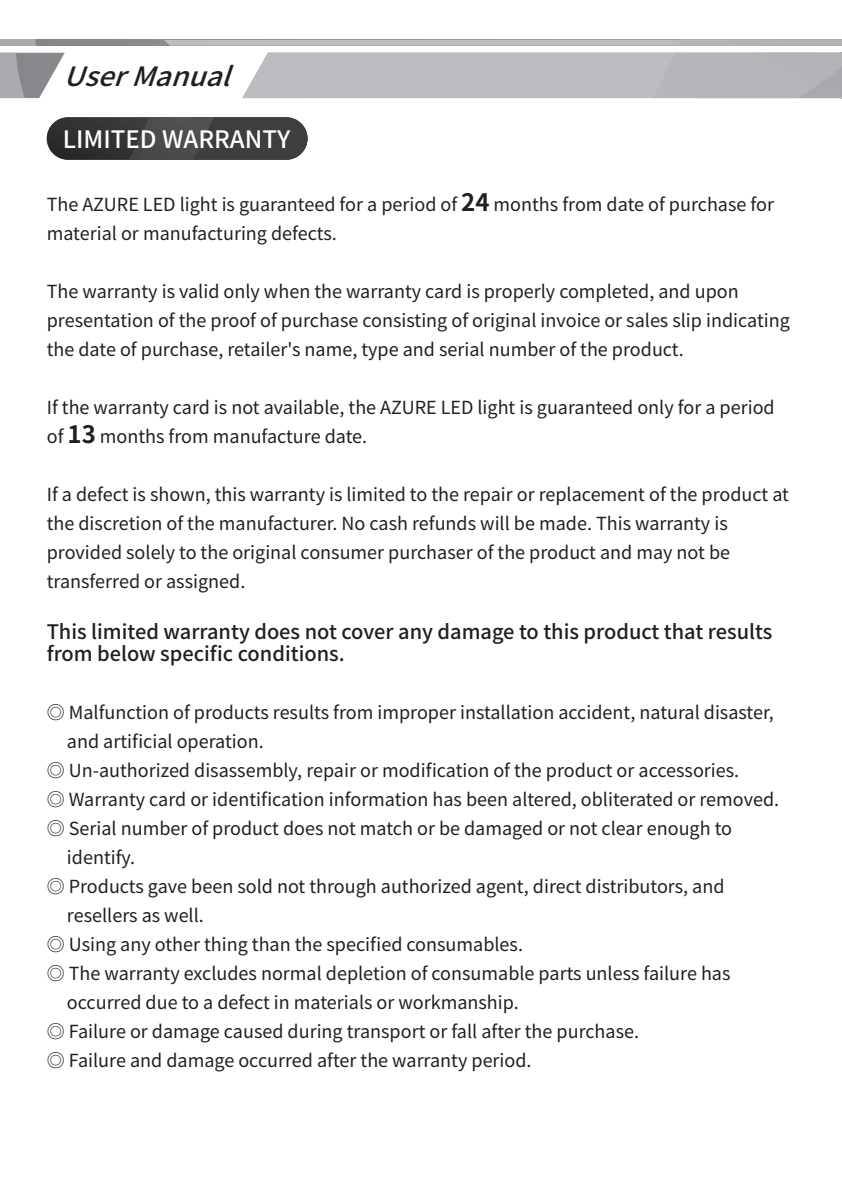
<style>
.page{position:relative;width:842px;height:1191px;background:#fff}
.page>*{position:absolute;margin:0;border:0;box-sizing:border-box;transform-origin:0 0}
.t1{font:italic 500 26.6px "Noto Sans CJ Ktc";color:#231f20;scale:1.05 1}
.t2{font:500 24px "Noto Sans CJ Ktc";color:#fff}
.t3{font:500 20px/22px "Noto Sans CJ Ktc";color:#231f20}
.t4{font:18px/29px "Noto Sans CJ Ktc";color:#231f20}
.s1{font-weight:700;font-size:24px}
</style>
<div class="page">
<svg style="left:0;top:53px;width:65px;height:45px"></svg>
<svg style="left:242px;top:53px;width:600px;height:45px;background:#bbbcbf"></svg>
<svg style="left:0;top:40px;width:842px;height:6px;background:#afb0b3"></svg>
<svg style="left:47px;top:117px;width:261px;height:43px;background:#444445"></svg>
<h1 class="t1" style="left:63px;top:61px;width:184px">UserManual</h1>
<h2 class="t2" style="left:63px;top:125px;width:229px">LIMITED WARRANTY</h2>
<p class="t4" style="left:47px;top:190px;width:729px">The AZURE LED light is guaranteed for a period of <span class="s1">24</span> months from date of purchase for material or manufacturing defects.</p>
<p class="t4" style="left:47px;top:277px;width:745px">The warranty is valid only when the warranty card is properly completed, and upon presentation of the proof of purchase consisting of original invoice or sales slip indicating the date of purchase, retailer's name, type and serial number of the product.</p>
<p class="t4" style="left:47px;top:393px;width:729px">If the warranty card is not available, the AZURE LED light is guaranteed only for a period of <span class="s1">13</span> months from manufacture date.</p>
<p class="t4" style="left:47px;top:480px;width:744px">If a defect is shown, this warranty is limited to the repair or replacement of the product at the discretion of the manufacturer. No cash refunds will be made. This warranty is provided solely to the original consumer purchaser of the product and may not be transferred or assigned.</p>
<p class="t3" style="left:47px;top:621px;width:727px">This limited warranty does not cover any damage to this product that results from below specific conditions.</p>
<p class="t4" style="left:47px;top:698px;width:729px">◎ Malfunction of products results from improper installation accident, natural disaster,</p>
<p class="t4" style="left:67px;top:727px;width:198px">and artificial operation.</p>
<p class="t4" style="left:47px;top:756px;width:694px">◎ Un-authorized disassembly, repair or modification of the product or accessories.</p>
<p class="t4" style="left:47px;top:785px;width:734px">◎ Warranty card or identification information has been altered, obliterated or removed.</p>
<p class="t4" style="left:47px;top:814px;width:687px">◎ Serial number of product does not match or be damaged or not clear enough to</p>
<p class="t4" style="left:67px;top:843px;width:70px">identify.</p>
<p class="t4" style="left:47px;top:872px;width:679px">◎ Products gave been sold not through authorized agent, direct distributors, and</p>
<p class="t4" style="left:67px;top:901px;width:138px">resellers as well.</p>
<p class="t4" style="left:47px;top:930px;width:478px">◎ Using any other thing than the specified consumables.</p>
<p class="t4" style="left:47px;top:959px;width:685px">◎ The warranty excludes normal depletion of consumable parts unless failure has</p>
<p class="t4" style="left:67px;top:988px;width:453px">occurred due to a defect in materials or workmanship.</p>
<p class="t4" style="left:47px;top:1017px;width:594px">◎ Failure or damage caused during transport or fall after the purchase.</p>
<p class="t4" style="left:47px;top:1046px;width:486px">◎ Failure and damage occurred after the warranty period.</p>
</div>
